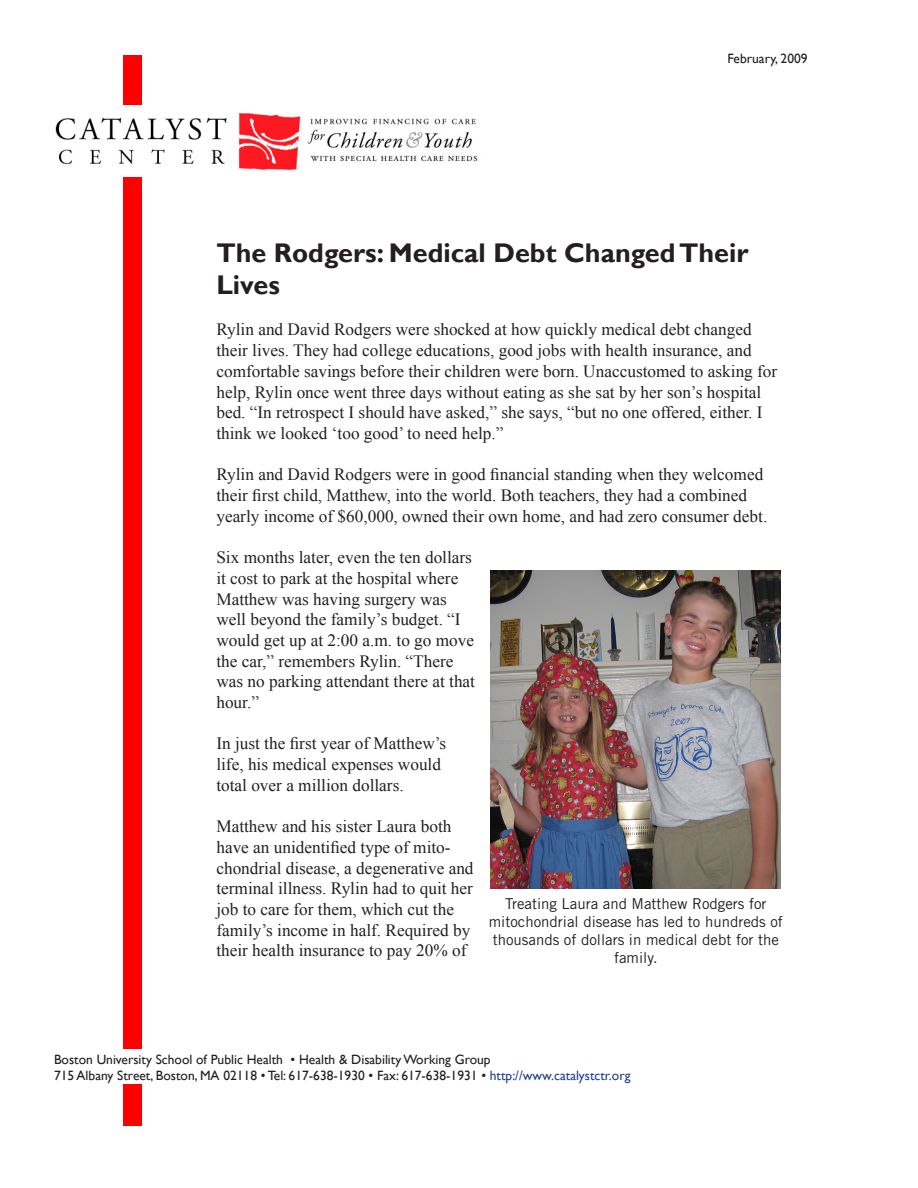
<style>
.page{position:relative;width:918px;height:1188px;background:#fff}
.page>*{position:absolute;margin:0;border:0;box-sizing:border-box;transform-origin:0 0}
.t1{font:700 27px/32.4px "Gill Sans";color:#231f20}
.t2{font:17.25px/20.7px "Times New Roman";color:#231f20}
.t3{font:15px/18px "Trade Gothic LT Std";color:#231f20;text-align:center}
.t4{font:13.5px "Gill Sans";color:#231f20}
.s1{color:#253f8e}
</style>
<div class="page">
<div style="left:124px;top:56px;width:18px;height:1057px;background:#f00"></div>
<div style="left:54px;top:1049px;width:737px;height:35px;background:#fff"></div>
<img style="left:55px;top:105px;width:423px;height:72px">
<img style="left:490px;top:570px;width:291px;height:318px">
<p class="t4" style="left:728px;top:51px;width:82px">February, 2009</p>
<p class="t1" style="left:216px;top:237px;width:534px">The Rodgers: Medical Debt Changed Their<br>Lives</p>
<p class="t2" style="left:216px;top:319px;width:562px">Rylin and David Rodgers were shocked at how quickly medical debt changed their lives. They had college educations, good jobs with health insurance, and comfortable savings before their children were born. Unaccustomed to asking for help, Rylin once went three days without eating as she sat by her son’s hospital bed. “In retrospect I should have asked,” she says, “but no one offered, either. I think we looked ‘too good’ to need help.”</p>
<p class="t2" style="left:216px;top:464px;width:552px">Rylin and David Rodgers were in good financial standing when they welcomed their first child, Matthew, into the world. Both teachers, they had a combined yearly income of $60,000, owned their own home, and had zero consumer debt.</p>
<p class="t2" style="left:216px;top:547px;width:260px">Six months later, even the ten dollars it cost to park at the hospital where<br>Matthew was having surgery was well beyond the family’s budget. “I would get up at 2:00 a.m. to go move the car,” remembers Rylin. “There was no parking attendant there at that hour.”</p>
<p class="t2" style="left:216px;top:733px;width:231px">In just the first year of Matthew’s life, his medical expenses would total over a million dollars.</p>
<p class="t2" style="left:216px;top:816px;width:259px">Matthew and his sister Laura both have an unidentified type of mito&shy;chondrial disease, a degenerative and terminal illness. Rylin had to quit her job to care for them, which cut the family’s income in half. Required by their health insurance to pay 20% of</p>
<p class="t3" style="left:489px;top:894px;width:296px">Treating Laura and Matthew Rodgers for mitochondrial disease has led to hundreds of thousands of dollars in medical debt for the family.</p>
<p class="t4" style="left:54px;top:1051px;width:438px">Boston University School of Public Health • Health &amp; Disability Working Group</p>
<p class="t4" style="left:54px;top:1067px;width:578px">715 Albany Street, Boston, MA 02118 • Tel: 617-638-1930 • Fax: 617-638-1931 • <span class="s1">http://www.catalystctr.org</span></p>
</div>
